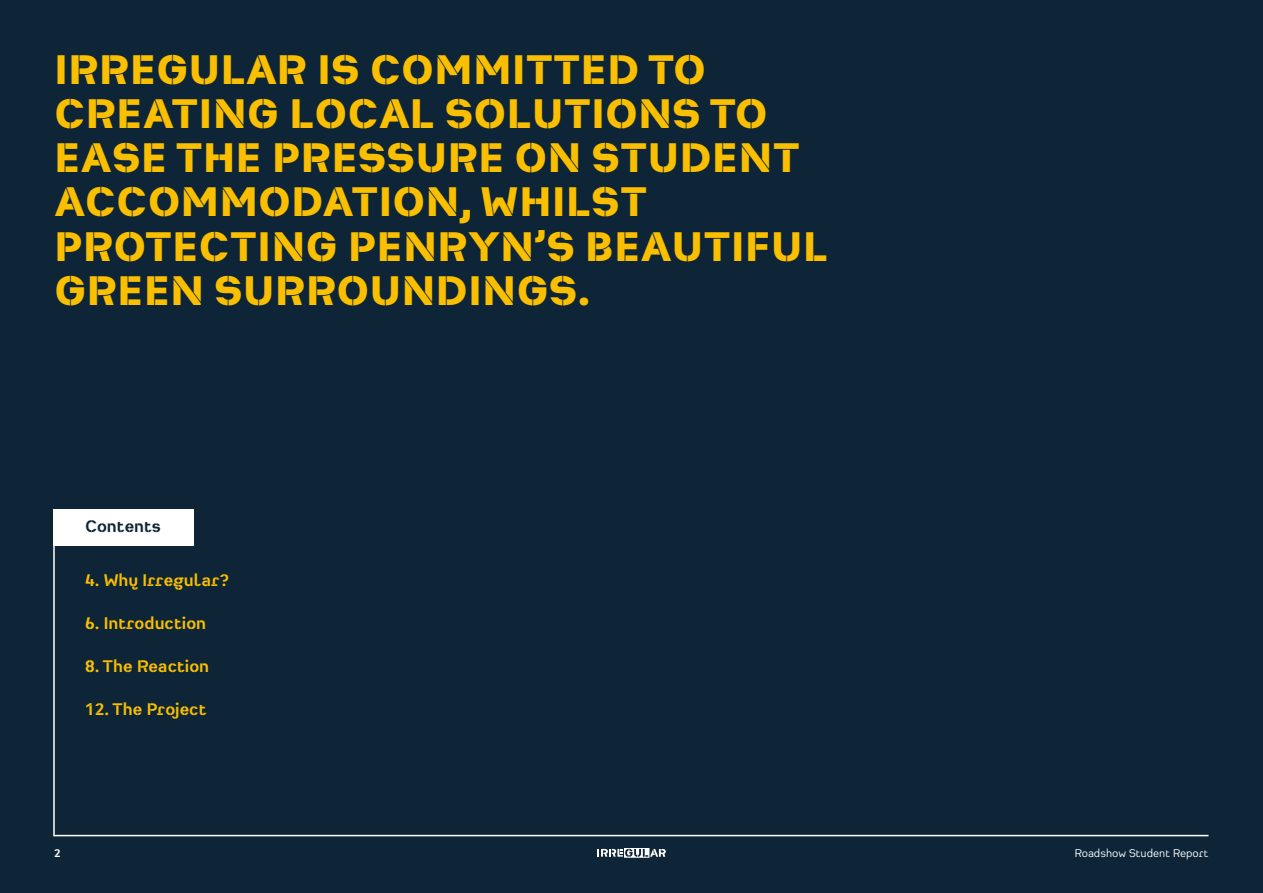
<style>
.page{position:relative;width:1263px;height:893px;background:#0e2538}
.page>*{position:absolute;margin:0;border:0;box-sizing:border-box;transform-origin:0 0}
.t1{font:800 44.25px/44.2px "Heimat Stencil";color:#f9bf00}
.t2{font:700 18px "Heimat Stencil";color:#f9bf00}
.t3{font:700 18px "Heimat Stencil";color:#0e2538}
.t4{font:12px "Heimat Sans";color:#fff}
.t5{font:700 12px "Heimat Stencil";color:#fff}
</style>
<div class="page">
<hr style="left:53px;top:509px;width:2px;height:327px;background:#fff">
<div style="left:53px;top:509px;width:141px;height:37px;background:#fff"></div>
<hr style="left:54px;top:835px;width:1154px;height:1px;background:#fff">
<svg style="left:597px;top:848px;width:69px;height:10px"></svg>
<p class="t1" style="left:54px;top:45px;width:775px">IRREGULAR IS COMMITTED TO<br>CREATING LOCAL SOLUTIONS TO<br>EASE THE PRESSURE ON STUDENT<br>ACCOMMODATION, WHILST<br>PROTECTING PENRYN’S BEAUTIFUL<br>GREEN SURROUNDINGS.</p>
<p class="t3" style="left:85px;top:515px;width:77px">Contents</p>
<p class="t2" style="left:85px;top:568px;width:145px">4. Why Irregular?</p>
<p class="t2" style="left:85px;top:611px;width:123px">6. Introduction</p>
<p class="t2" style="left:85px;top:654px;width:126px">8. The Reaction</p>
<p class="t2" style="left:85px;top:698px;width:123px">12. The Project</p>
<p class="t5" style="left:54px;top:845px;width:8px">2</p>
<p class="t4" style="left:1074px;top:845px;width:136px">Roadshow Student Report</p>
</div>
